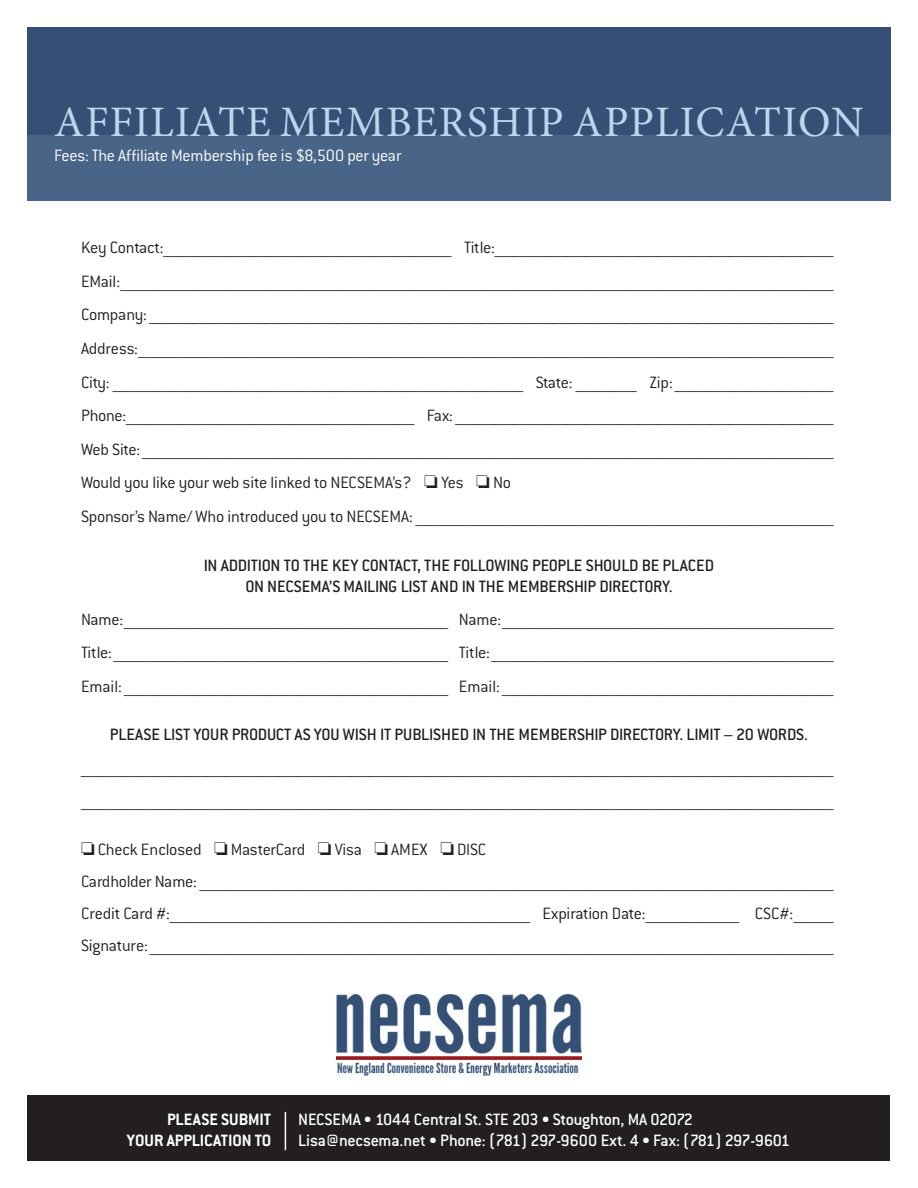
<style>
.page{position:relative;width:918px;height:1188px;background:#fff}
.page>*{position:absolute;margin:0;border:0;box-sizing:border-box;transform-origin:0 0}
.t1{font:43.5px "Minion Pro";letter-spacing:.03em;color:#bdd6ee}
.t2{font:300 18px "Conduit ITC";letter-spacing:-.015em;color:#231f20}
.t3{font:500 18px/21.6px "Conduit ITC";letter-spacing:-.01em;color:#231f20;text-align:center}
.t4{font:500 18px "Conduit ITC";letter-spacing:-.02em;color:#fff}
.t5{font:300 18px "Conduit ITC";letter-spacing:-.015em;color:#fff}
.t6{font:700 18px/21.6px "Conduit ITC";color:#fff;text-align:right}
</style>
<div class="page">
<div style="left:28px;top:1095px;width:862px;height:37px;background:#231f20"></div>
<div style="left:28px;top:1101px;width:862px;height:60px;background:#231f20"></div>
<hr style="left:285px;top:1112px;width:1px;height:38px;background:#fff">
<div style="left:27px;top:27px;width:864px;height:108px;background:#365075"></div>
<div style="left:27px;top:135px;width:864px;height:65px;background:#486588"></div>
<img style="left:336px;top:995px;width:246px;height:81px">
<p class="t1" style="left:54px;top:93px;width:811px">AFFILIATE MEMBERSHIP APPLICATION</p>
<p class="t5" style="left:54px;top:145px;width:349px">Fees: The Affiliate Membership fee is $8,500 per year</p>
<p class="t2" style="left:81px;top:238px;width:754px">Key Contact:________________________________________________________________________________ Title:______________________________________________________________________________________________</p>
<p class="t2" style="left:81px;top:271px;width:754px">EMail:______________________________________________________________________________________________________________________________________________________________________________________________________</p>
<p class="t2" style="left:81px;top:305px;width:754px">Company: ______________________________________________________________________________________________________________________________________________________________________________________________</p>
<p class="t2" style="left:81px;top:339px;width:754px">Address:_________________________________________________________________________________________________________________________________________________________________________________________________</p>
<p class="t2" style="left:81px;top:372px;width:754px">City: __________________________________________________________________________________________________________________ State: _________________ Zip: ____________________________________________</p>
<p class="t2" style="left:81px;top:406px;width:754px">Phone:________________________________________________________________________________ Fax: _________________________________________________________________________________________________________</p>
<p class="t2" style="left:81px;top:439px;width:754px">Web Site:________________________________________________________________________________________________________________________________________________________________________________________________</p>
<p class="t2" style="left:81px;top:473px;width:431px">Would you like your web site linked to NECSEMA’s? □ Yes □ No</p>
<p class="t2" style="left:81px;top:507px;width:754px">Sponsor’s Name/ Who introduced you to NECSEMA: ____________________________________________________________________________________________________________________</p>
<p class="t3" style="left:204px;top:554px;width:512px">IN ADDITION TO THE KEY CONTACT, THE FOLLOWING PEOPLE SHOULD BE PLACED<br>ON NECSEMA’S MAILING LIST AND IN THE MEMBERSHIP DIRECTORY.</p>
<p class="t2" style="left:81px;top:609px;width:754px">Name:__________________________________________________________________________________________ Name:____________________________________________________________________________________________</p>
<p class="t2" style="left:81px;top:643px;width:754px">Title:_____________________________________________________________________________________________ Title:_______________________________________________________________________________________________</p>
<p class="t2" style="left:81px;top:676px;width:754px">Email: __________________________________________________________________________________________ Email: ____________________________________________________________________________________________</p>
<p class="t3" style="left:110px;top:724px;width:700px">PLEASE LIST YOUR PRODUCT AS YOU WISH IT PUBLISHED IN THE MEMBERSHIP DIRECTORY. LIMIT – 20 WORDS.</p>
<p class="t2" style="left:81px;top:757px;width:754px">_________________________________________________________________________________________________________________________________________________________________________________________________________________</p>
<p class="t2" style="left:81px;top:791px;width:754px">_________________________________________________________________________________________________________________________________________________________________________________________________________________</p>
<p class="t2" style="left:81px;top:840px;width:407px">□ Check Enclosed □ MasterCard □ Visa □ AMEX □ DISC</p>
<p class="t2" style="left:81px;top:872px;width:754px">Cardholder Name: ________________________________________________________________________________________________________________________________________________________________________________</p>
<p class="t2" style="left:81px;top:904px;width:754px">Credit Card #:____________________________________________________________________________________________________ Expiration Date:__________________________ CSC#:___________</p>
<p class="t2" style="left:81px;top:936px;width:754px">Signature:______________________________________________________________________________________________________________________________________________________________________________________________</p>
<p class="t6" style="left:127px;top:1108px;width:146px">PLEASE SUBMIT<br>YOUR APPLICATION TO</p>
<p class="t4" style="left:298px;top:1109px;width:397px">NECSEMA • 1044 Central St. STE 203 • Stoughton, MA 02072</p>
<p class="t4" style="left:298px;top:1131px;width:494px">Lisa@necsema.net • Phone: (781) 297-9600 Ext. 4 • Fax: (781) 297-9601</p>
</div>
